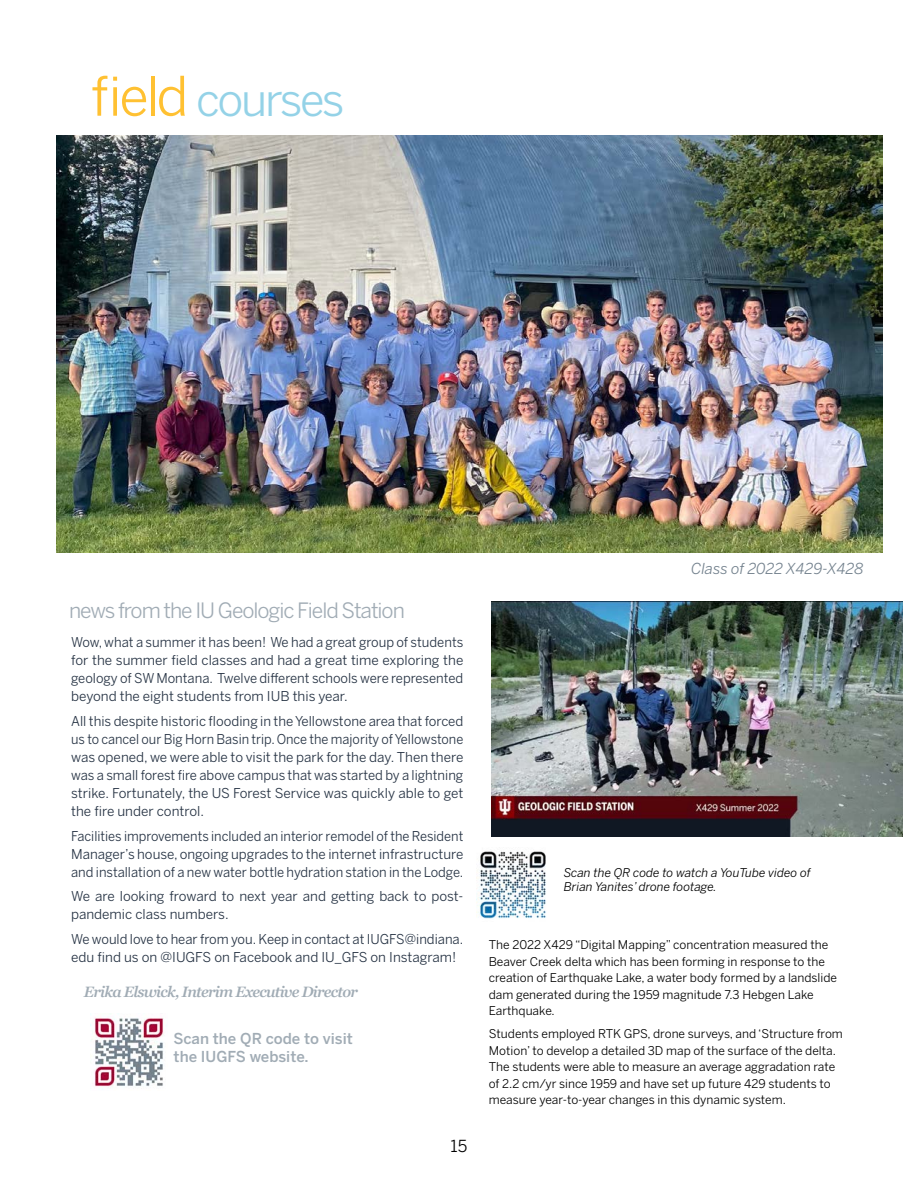
<style>
.page{position:relative;width:918px;height:1188px;background:#fff}
.page>*{position:absolute;margin:0;border:0;box-sizing:border-box;transform-origin:0 0}
.t1{font:45px "Benton Sans";letter-spacing:-.06em;color:#94d2e7}
.t2{font:21px "Benton Sans";letter-spacing:-.05em;color:#a1acb5}
.t3{font:16.5px "Benton Sans";color:#000}
.t4{font:italic 600 15px "Georgia Pro";letter-spacing:-.05em;color:#a1acb5}
.t5{font:500 15px/18px "Benton Sans";color:#a1acb5}
.t6{font:italic 15px "Benton Sans";color:#75838f}
.t7{font:13.5px/18px "Benton Sans";color:#243142;text-align:justify}
.t8{font:13.5px/18px "Benton Sans";color:#243142;text-align:justify;scale:.95 1}
.t9{font:12px/16.5px "Benton Sans";color:#000}
.t10{font:italic 12px/14.4px "Benton Sans";color:#000}
.s1{font-size:54px;color:#ffc132}
</style>
<div class="page">
<img style="left:94px;top:1013px;width:70px;height:77px">
<img style="left:491px;top:601px;width:411px;height:236px">
<img style="left:56px;top:135px;width:826px;height:417px">
<img style="left:476px;top:851px;width:70px;height:68px">
<h1 class="t1" style="left:91px;top:73px;width:255px"><span class="s1">field</span> courses</h1>
<h2 class="t2" style="left:69px;top:597px;width:337px">news from the IU Geologic Field Station</h2>
<p class="t7" style="left:71px;top:633px;width:394px">Wow, what a summer it has been! We had a great group of students for the summer field classes and had a great time exploring the geology of SW Montana. Twelve different schools were represented beyond the eight students from IUB this year.</p>
<p class="t7" style="left:71px;top:712px;width:394px">All this despite historic flooding in the Yellowstone area that forced us to cancel our Big Horn Basin trip. Once the majority of Yellowstone was opened, we were able to visit the park for the day. Then there was a small forest fire above campus that was started by a lightning strike. Fortunately, the US Forest Service was quickly able to get the fire under control.</p>
<p class="t8" style="left:71px;top:827px;width:414px">Facilities improvements included an interior remodel of the Resident Manager’s house, ongoing upgrades to the internet infrastructure and installation of a new water bottle hydration station in the Lodge.</p>
<p class="t7" style="left:71px;top:888px;width:394px">We are looking froward to next year and getting back to post&shy;pandemic class numbers.</p>
<p class="t7" style="left:71px;top:930px;width:394px">We would love to hear from you. Keep in contact at IUGFS@indiana. edu find us on @IUGFS on Facebook and IU_GFS on Instagram!</p>
<p class="t4" style="left:84px;top:984px;width:275px">Erika Elswick, Interim Executive Director</p>
<p class="t5" style="left:174px;top:1030px;width:181px">Scan the QR code to visit the IUGFS website.</p>
<p class="t3" style="left:451px;top:1136px;width:18px">15</p>
<p class="t6" style="left:691px;top:559px;width:174px">Class of 2022 X429-X428</p>
<p class="t10" style="left:564px;top:865px;width:248px">Scan the QR code to watch a YouTube video of<br>Brian Yanites’ drone footage.</p>
<p class="t9" style="left:489px;top:937px;width:350px">The 2022 X429 “Digital Mapping” concentration measured the Beaver Creek delta which has been forming in response to the creation of Earthquake Lake, a water body formed by a landslide dam generated during the 1959 magnitude 7.3 Hebgen Lake Earthquake.</p>
<p class="t9" style="left:489px;top:1026px;width:356px">Students employed RTK GPS, drone surveys, and ‘Structure from Motion’ to develop a detailed 3D map of the surface of the delta.<br>The students were able to measure an average aggradation rate of 2.2 cm/yr since 1959 and have set up future 429 students to measure year-to-year changes in this dynamic system.</p>
</div>
